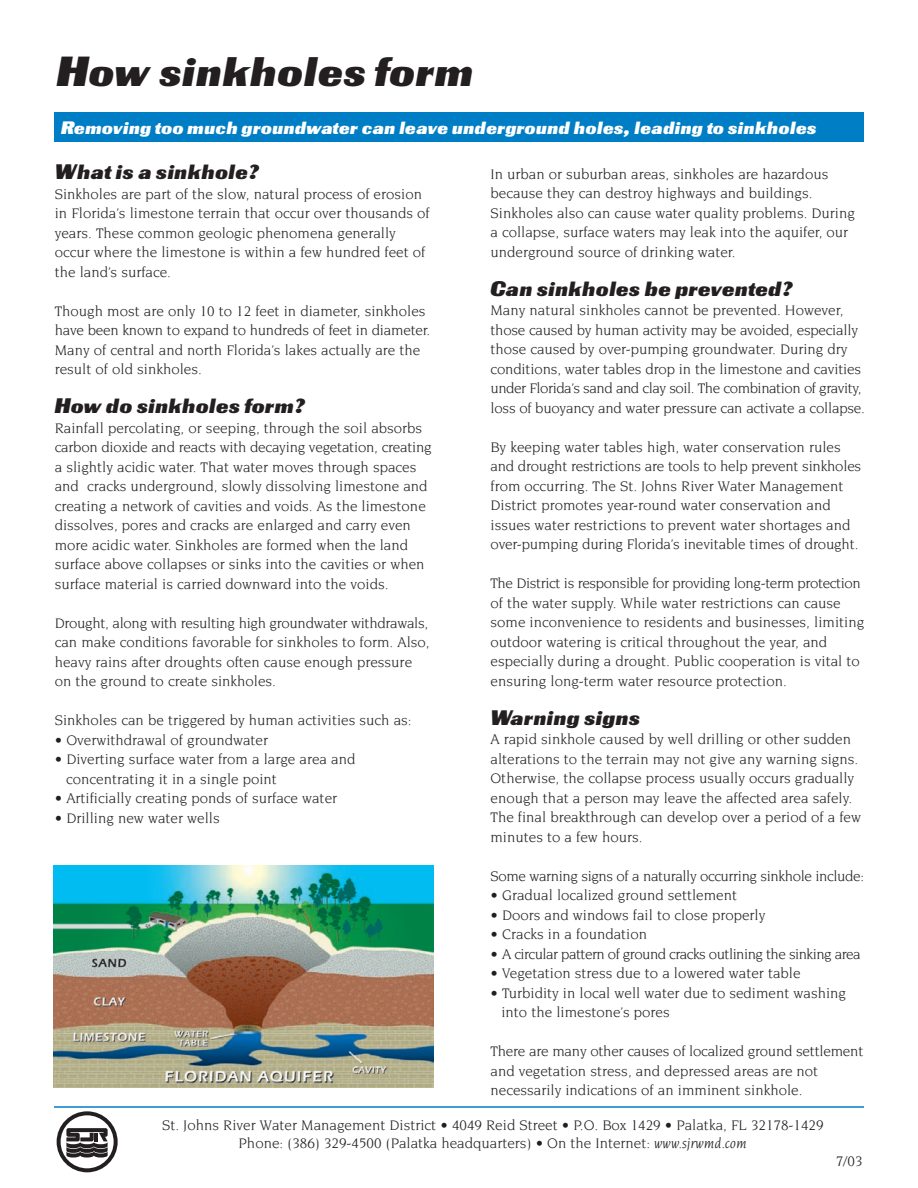
<style>
.page{position:relative;width:918px;height:1188px;background:#fff}
.page>*{position:absolute;margin:0;border:0;box-sizing:border-box;transform-origin:0 0}
.t1{font:42px "Chatten";color:#231f20}
.t2{font:21px "Chatten";color:#231f20}
.t3{font:18px "Chatten";color:#fff}
.t4{font:15px/19.5px "Novarese";color:#231f20}
.t5{font:15px "Novarese";letter-spacing:-.035em;color:#231f20}
.t6{font:15px "Novarese";letter-spacing:-.025em;color:#231f20}
.s1{font-style:italic}
</style>
<div class="page">
<div style="left:54px;top:112px;width:810px;height:30px;background:#007ec5"></div>
<hr style="left:54px;top:1106px;width:810px;height:2px;background:#007ec5">
<img style="left:54px;top:866px;width:379px;height:222px">
<svg style="left:57px;top:1111px;width:61px;height:61px"></svg>
<h1 class="t1" style="left:57px;top:57px;width:419px">How sinkholes form</h1>
<p class="t3" style="left:61px;top:121px;width:757px">Removing too much groundwater can leave underground holes, leading to sinkholes</p>
<p class="t4" style="left:490px;top:165px;width:366px">In urban or suburban areas, sinkholes are hazardous because they can destroy highways and buildings.<br>Sinkholes also can cause water quality problems. During a collapse, surface waters may leak into the aquifer, our underground source of drinking water.</p>
<h2 class="t2" style="left:490px;top:281px;width:305px">Can sinkholes be prevented?</h2>
<p class="t4" style="left:490px;top:301px;width:376px">Many natural sinkholes cannot be prevented. However, those caused by human activity may be avoided, especially those caused by over-pumping groundwater. During dry conditions, water tables drop in the limestone and cavities under Florida’s sand and clay soil. The combination of gravity, loss of buoyancy and water pressure can activate a collapse.</p>
<p class="t4" style="left:490px;top:438px;width:372px">By keeping water tables high, water conservation rules and drought restrictions are tools to help prevent sinkholes from occurring. The St. Johns River Water Management District promotes year-round water conservation and issues water restrictions to prevent water shortages and over-pumping during Florida’s inevitable times of drought.</p>
<p class="t4" style="left:490px;top:574px;width:375px">The District is responsible for providing long-term protection of the water supply. While water restrictions can cause some inconvenience to residents and businesses, limiting outdoor watering is critical throughout the year, and especially during a drought. Public cooperation is vital to ensuring long-term water resource protection.</p>
<h2 class="t2" style="left:490px;top:710px;width:152px">Warning signs</h2>
<p class="t4" style="left:490px;top:730px;width:372px">A rapid sinkhole caused by well drilling or other sudden alterations to the terrain may not give any warning signs.<br>Otherwise, the collapse process usually occurs gradually enough that a person may leave the affected area safely.<br>The final breakthrough can develop over a period of a few minutes to a few hours.</p>
<p class="t6" style="left:491px;top:870px;width:375px">Some warning signs of a naturally occurring sinkhole include:</p>
<p class="t4" style="left:491px;top:886px;width:248px">• Gradual localized ground settlement</p>
<p class="t4" style="left:491px;top:906px;width:276px">• Doors and windows fail to close properly</p>
<p class="t4" style="left:491px;top:925px;width:158px">• Cracks in a foundation</p>
<p class="t5" style="left:491px;top:948px;width:372px">• A circular pattern of ground cracks outlining the sinking area</p>
<p class="t4" style="left:491px;top:964px;width:312px">• Vegetation stress due to a lowered water table</p>
<p class="t4" style="left:501px;top:984px;width:346px;text-indent:-11px">• Turbidity in local well water due to sediment washing into the limestone’s pores</p>
<p class="t4" style="left:491px;top:1042px;width:374px">There are many other causes of localized ground settlement and vegetation stress, and depressed areas are not necessarily indications of an imminent sinkhole.</p>
<h2 class="t2" style="left:55px;top:165px;width:207px">What is a sinkhole?</h2>
<p class="t4" style="left:55px;top:185px;width:376px">Sinkholes are part of the slow, natural process of erosion in Florida’s limestone terrain that occur over thousands of years. These common geologic phenomena generally occur where the limestone is within a few hundred feet of the land’s surface.</p>
<p class="t4" style="left:55px;top:302px;width:377px">Though most are only 10 to 12 feet in diameter, sinkholes have been known to expand to hundreds of feet in diameter.<br>Many of central and north Florida’s lakes actually are the result of old sinkholes.</p>
<h2 class="t2" style="left:55px;top:399px;width:253px">How do sinkholes form?</h2>
<p class="t4" style="left:55px;top:419px;width:379px">Rainfall percolating, or seeping, through the soil absorbs carbon dioxide and reacts with decaying vegetation, creating a slightly acidic water. That water moves through spaces and cracks underground, slowly dissolving limestone and creating a network of cavities and voids. As the limestone dissolves, pores and cracks are enlarged and carry even more acidic water. Sinkholes are formed when the land surface above collapses or sinks into the cavities or when surface material is carried downward into the voids.</p>
<p class="t4" style="left:55px;top:614px;width:376px">Drought, along with resulting high groundwater withdrawals, can make conditions favorable for sinkholes to form. Also, heavy rains after droughts often cause enough pressure on the ground to create sinkholes.</p>
<p class="t4" style="left:55px;top:711px;width:358px">Sinkholes can be triggered by human activities such as:</p>
<p class="t4" style="left:55px;top:731px;width:215px">• Overwithdrawal of groundwater</p>
<p class="t4" style="left:66px;top:750px;width:291px;text-indent:-11px">• Diverting surface water from a large area and concentrating it in a single point</p>
<p class="t4" style="left:55px;top:789px;width:284px">• Artificially creating ponds of surface water</p>
<p class="t4" style="left:55px;top:809px;width:166px">• Drilling new water wells</p>
<p class="t4" style="left:162px;top:1117px;width:663px;line-height:18px;text-align:center">St. Johns River Water Management District • 4049 Reid Street • P.O. Box 1429 • Palatka, FL 32178-1429<br>Phone: (386) 329-4500 (Palatka headquarters) • On the Internet: <span class="s1">www.sjrwmd.com</span></p>
<p class="t4" style="left:836px;top:1152px;width:28px">7/03</p>
</div>
